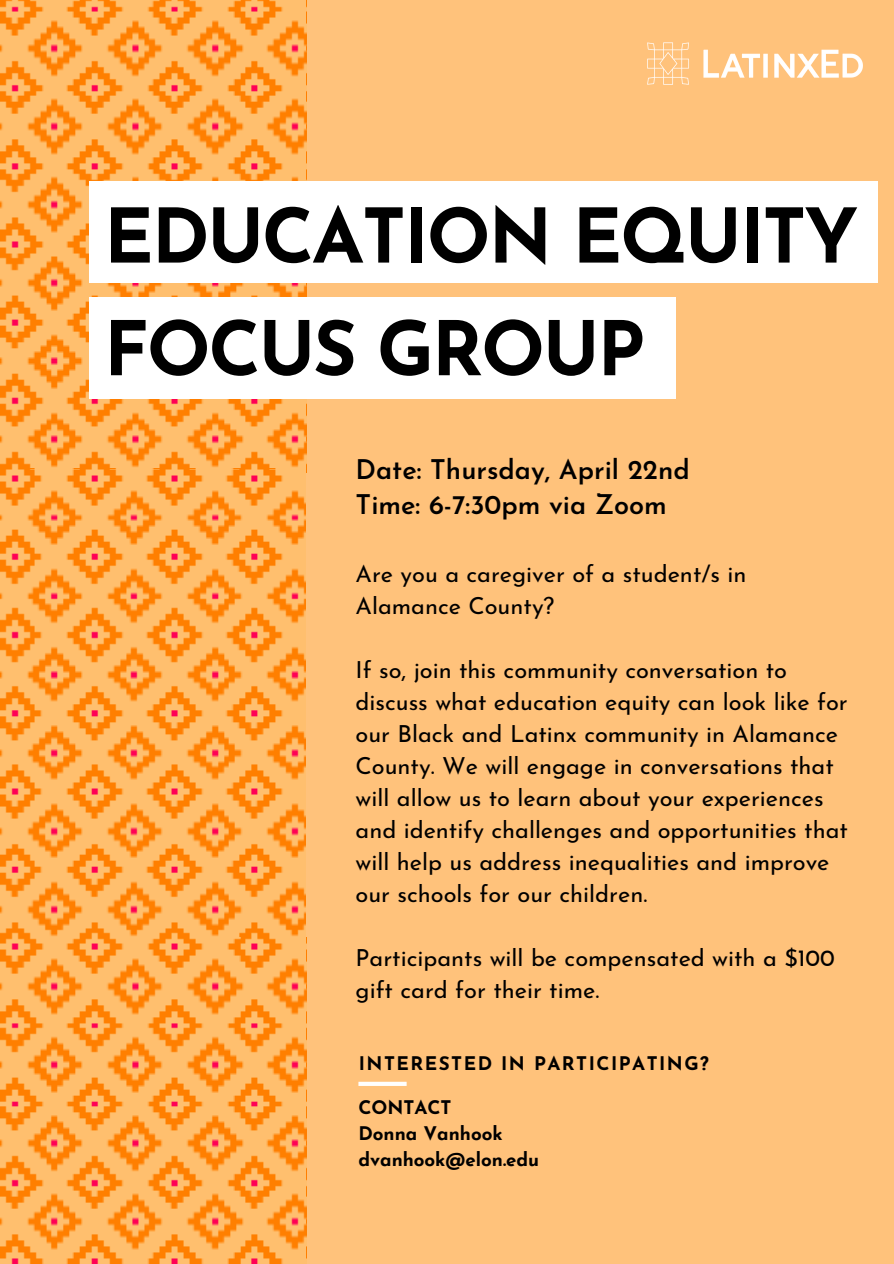
<style>
.page{position:relative;width:894px;height:1264px;background:#fff}
.page>*{position:absolute;margin:0;border:0;box-sizing:border-box;transform-origin:0 0}
.t1{font:700 75px/112.6px "Josefin Sans";letter-spacing:-.03em;color:#000}
.t2{font:600 27px "Josefin Sans";color:#000}
.t3{font:23.55px/32px "Josefin Sans";color:#000}
.t4{font:700 18.75px "Josefin Sans";color:#000}
.t5{font:700 18.75px "Josefin Sans";letter-spacing:.08em;color:#000}
</style>
<div class="page">
<div style="left:0;top:0;width:893px;height:1263px;background:#ffc27b"></div>
<svg style="left:358px;top:1081px;width:48px;height:4px"></svg>
<svg style="left:0;top:0;width:306px;height:469px;fill:#ffbf6e"></svg>
<svg style="left:0;top:469px;width:306px;height:468px;fill:#ffbf6e"></svg>
<svg style="left:0;top:937px;width:306px;height:326px;fill:#ffbf6e"></svg>
<img style="left:647px;top:42px;width:216px;height:43px">
<div style="left:89px;top:181px;width:788px;height:102px;background:#fff"></div>
<div style="left:89px;top:297px;width:586px;height:102px;background:#fff"></div>
<p class="t1" style="left:104px;top:187px;width:755px">EDUCATION EQUITY<br>FOCUS GROUP</p>
<p class="t2" style="left:355px;top:459px;width:335px">Date: Thursday, April 22nd</p>
<p class="t2" style="left:355px;top:494px;width:313px">Time: 6-7:30pm via Zoom</p>
<p class="t3" style="left:355px;top:559px;width:392px">Are you a caregiver of a student/s in<br>Alamance County?</p>
<p class="t3" style="left:355px;top:656px;width:494px">If so, join this community conversation to discuss what education equity can look like for our Black and Latinx community in Alamance County. We will engage in conversations that will allow us to learn about your experiences and identify challenges and opportunities that will help us address inequalities and improve our schools for our children.</p>
<p class="t3" style="left:355px;top:944px;width:480px">Participants will be compensated with a $100 gift card for their time.</p>
<p class="t5" style="left:359px;top:1055px;width:351px">INTERESTED IN PARTICIPATING?</p>
<p class="t4" style="left:358px;top:1100px;width:95px">CONTACT</p>
<p class="t4" style="left:358px;top:1126px;width:146px">Donna Vanhook</p>
<p class="t4" style="left:358px;top:1152px;width:182px">dvanhook@elon.edu</p>
</div>
